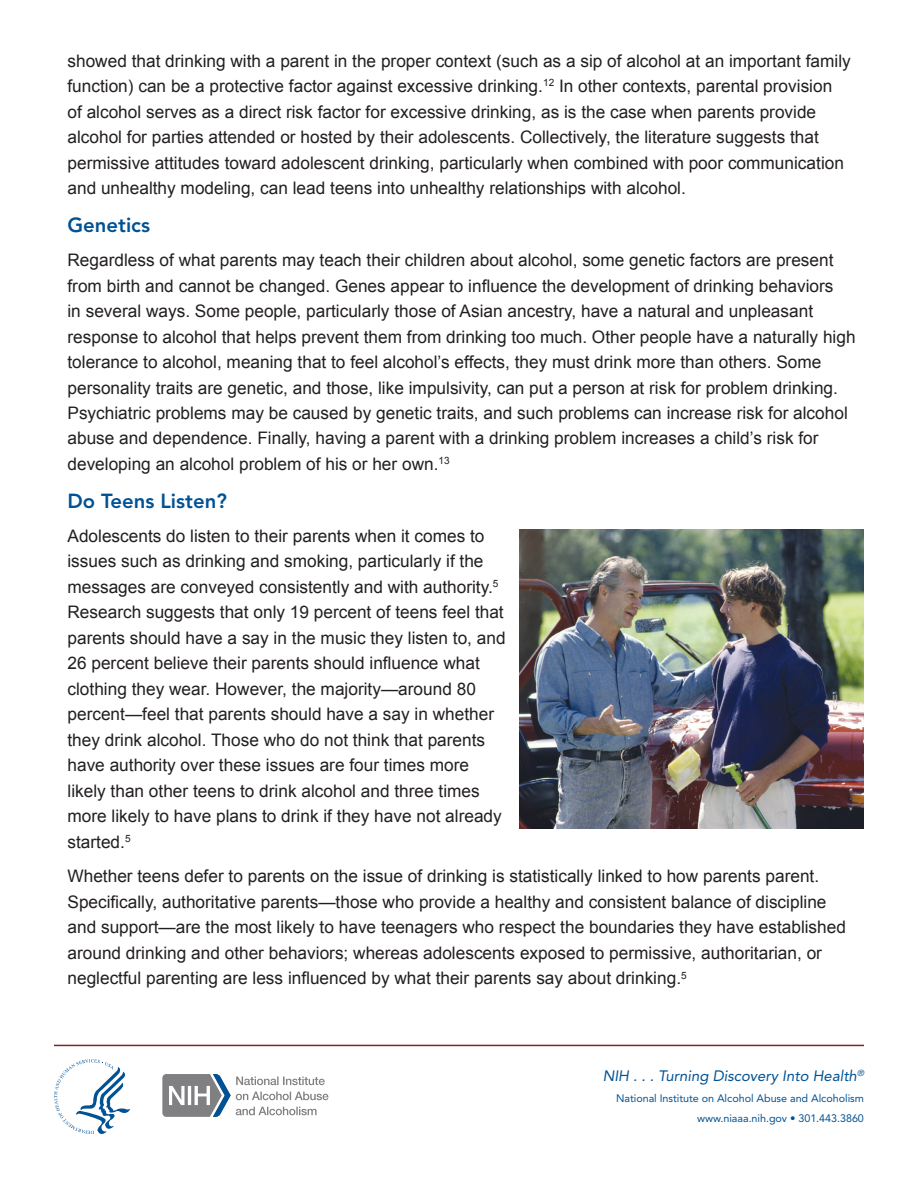
<style>
.page{position:relative;width:918px;height:1188px;background:#fff}
.page>*{position:absolute;margin:0;border:0;box-sizing:border-box;transform-origin:0 0}
._3{font:800 20.25px "Avenir LT Std";color:#005294}
.Basic_copy{font:17.25px/25.5px "Arial";color:#231f20}
.t1{font:italic 15px "Avenir LT Std";color:#005294}
.t2{font:10.8px/20.2px "Avenir LT Std";letter-spacing:-.005em;color:#005294;text-align:right}
</style>
<div class="page">
<hr style="left:54px;top:1045px;width:810px;height:1px;background:#872021">
<svg style="left:54px;top:1059px;width:76px;height:75px"></svg>
<svg style="left:162px;top:1074px;width:166px;height:43px"></svg>
<img style="left:519px;top:529px;width:345px;height:300px">
<p class="Basic_copy" style="left:67px;top:48px;width:785px">showed that drinking with a parent in the proper context (such as a sip of alcohol at an important family function) can be a protective factor against excessive drinking.<sup>12</sup> In other contexts, parental provision of alcohol serves as a direct risk factor for excessive drinking, as is the case when parents provide alcohol for parties attended or hosted by their adolescents. Collectively, the literature suggests that permissive attitudes toward adolescent drinking, particularly when combined with poor communication and unhealthy modeling, can lead teens into unhealthy relationships with alcohol.</p>
<p class="_3" style="left:68px;top:213px;width:84px">Genetics</p>
<p class="Basic_copy" style="left:68px;top:247px;width:790px">Regardless of what parents may teach their children about alcohol, some genetic factors are present from birth and cannot be changed. Genes appear to influence the development of drinking behaviors<br>in several ways. Some people, particularly those of Asian ancestry, have a natural and unpleasant response to alcohol that helps prevent them from drinking too much. Other people have a naturally high tolerance to alcohol, meaning that to feel alcohol’s effects, they must drink more than others. Some personality traits are genetic, and those, like impulsivity, can put a person at risk for problem drinking.<br>Psychiatric problems may be caused by genetic traits, and such problems can increase risk for alcohol abuse and dependence. Finally, having a parent with a drinking problem increases a child’s risk for developing an alcohol problem of his or her own.<sup>13</sup></p>
<p class="_3" style="left:68px;top:489px;width:161px">Do Teens Listen?</p>
<p class="Basic_copy" style="left:68px;top:523px;width:440px">Adolescents do listen to their parents when it comes to issues such as drinking and smoking, particularly if the messages are conveyed consistently and with authority.<sup>5<br></sup>Research suggests that only 19 percent of teens feel that parents should have a say in the music they listen to, and 26 percent believe their parents should influence what clothing they wear. However, the majority—around 80 percent—feel that parents should have a say in whether they drink alcohol. Those who do not think that parents have authority over these issues are four times more likely than other teens to drink alcohol and three times more likely to have plans to drink if they have not already started.<sup>5</sup></p>
<p class="Basic_copy" style="left:68px;top:864px;width:780px">Whether teens defer to parents on the issue of drinking is statistically linked to how parents parent.<br>Specifically, authoritative parents—those who provide a healthy and consistent balance of discipline and support—are the most likely to have teenagers who respect the boundaries they have established around drinking and other behaviors; whereas adolescents exposed to permissive, authoritarian, or neglectful parenting are less influenced by what their parents say about drinking.<sup>5</sup></p>
<p class="t1" style="left:603px;top:1067px;width:263px">NIH . . . Turning Discovery Into Health<sup>®</sup></p>
<p class="t2" style="left:616px;top:1088px;width:249px">National Institute on Alcohol Abuse and Alcoholism www.niaaa.nih.gov • 301.443.3860</p>
</div>
